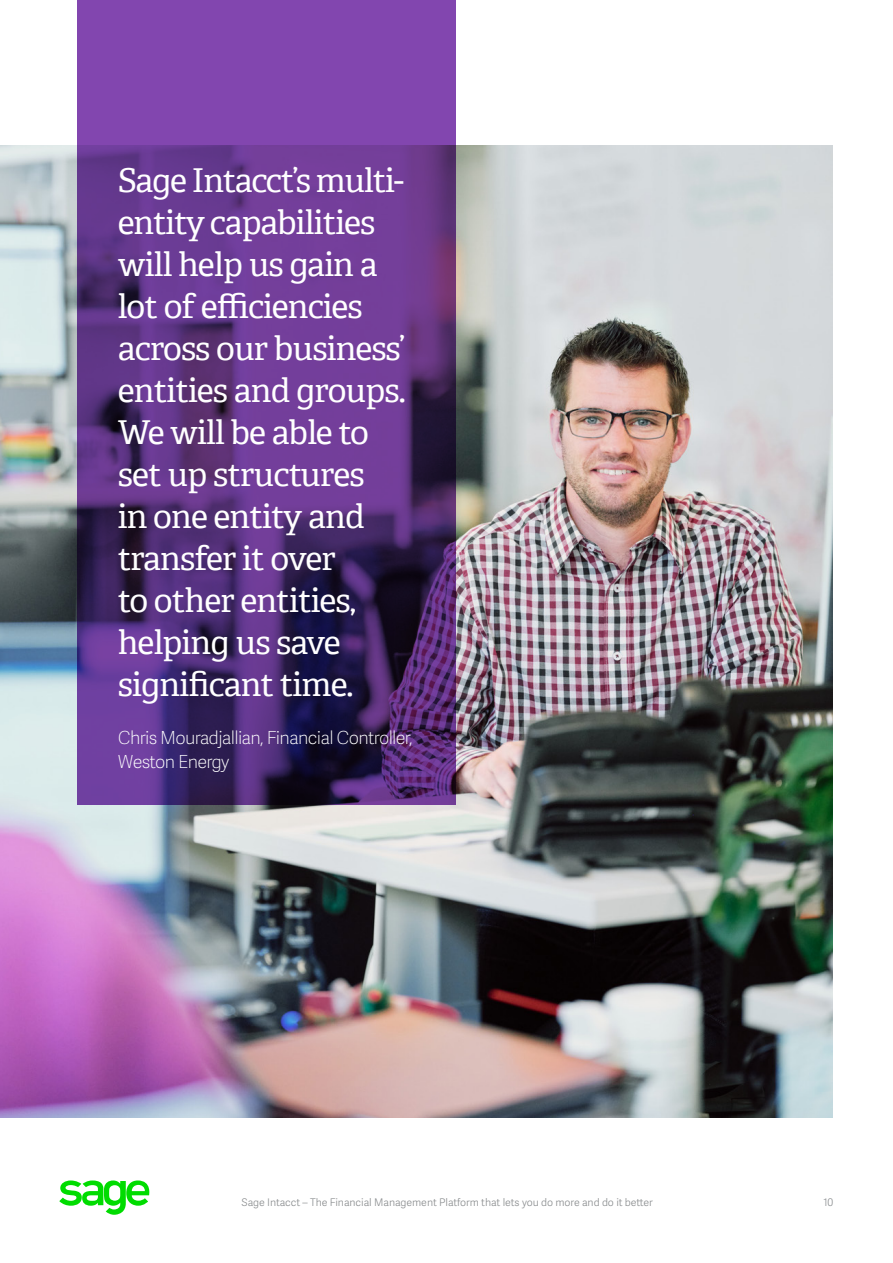
<style>
.page{position:relative;width:893px;height:1263px;background:#fff}
.page>*{position:absolute;margin:0;border:0;box-sizing:border-box;transform-origin:0 0}
.DB_Pull_Quote_1{font:33px/42px "Adelle SAGE";letter-spacing:-.025em;color:#fff}
.DB_Pull_Quote_1-2{font:18px/24px "Adelle Sans SAGE Th";letter-spacing:-.04em;color:#fff}
.t1{font:10.5px "Adelle Sans SAGE Lt";letter-spacing:-.005em;color:#888b8d}
</style>
<div class="page">
<svg style="left:59px;top:1181px;width:91px;height:34px"></svg>
<img style="left:0;top:146px;width:832px;height:972px">
<svg style="left:77px;top:0;width:378px;height:806px;background:#5e3484"></svg>
<p class="DB_Pull_Quote_1" style="left:118px;top:158px;width:289px">Sage Intacct’s multi&shy;entity capabilities will help us gain a lot of efficiencies across our business’ entities and groups.<br>We will be able to set up structures<br>in one entity and transfer it over<br>to other entities, helping us save significant time.</p>
<p class="DB_Pull_Quote_1-2" style="left:118px;top:725px;width:296px">Chris Mouradjallian, Financial Controller,<br>Weston Energy</p>
<p class="t1" style="left:241px;top:1195px;width:413px">Sage Intacct – The Financial Management Platform that lets you do more and do it better</p>
<p class="t1" style="left:823px;top:1195px;width:11px">10</p>
</div>
